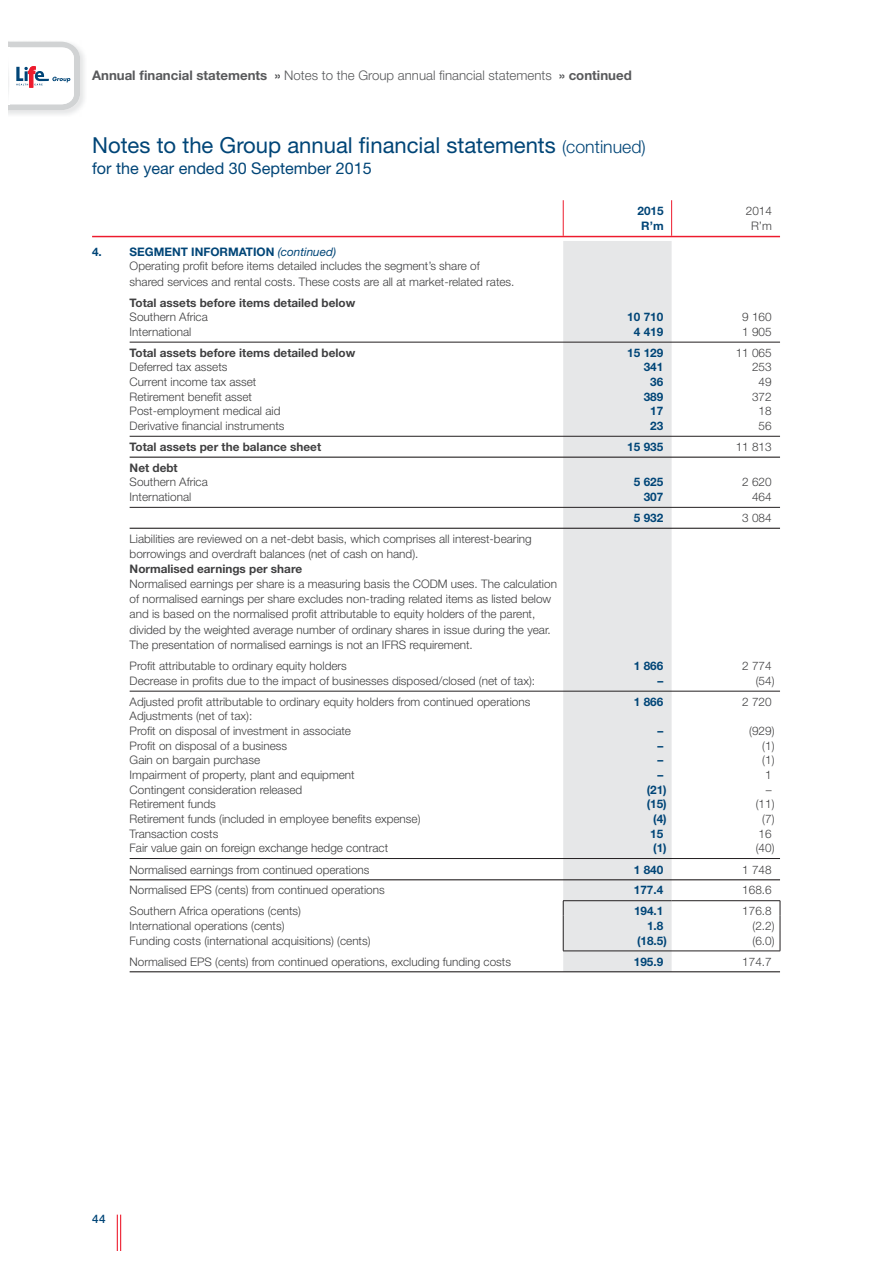
<style>
.page{position:relative;width:893px;height:1263px;background:#fff}
.page>*{position:absolute;margin:0;border:0;box-sizing:border-box;transform-origin:0 0}
.t1{font:22.05px "Helvetica Neue LT Std";color:#004577}
.t2{font:16.2px "Helvetica Neue LT Std";color:#004577}
.t3{font:300 13.2px "Helvetica Neue LT Std";color:#58595b}
.t4{font:300 11.7px/15.5px "Helvetica Neue LT Std";color:#404041}
.t5{font:700 11.7px "Helvetica Neue LT Std";color:#404041}
.t6{font:700 11.7px/15.5px "Helvetica Neue LT Std";color:#004577;text-align:center}
.t7{font:500 11.7px "Helvetica Neue LT Std";color:#004577}
.s1{font-weight:700}
.s2{font-weight:300;font-size:17.7px}
.s3{font-weight:700;color:#004577}
.s4{font-weight:400;font-style:italic;color:#004577}
</style>
<div class="page">
<hr style="left:117px;top:1215px;width:1px;height:35px;background:#ed1b2d">
<hr style="left:120px;top:1215px;width:1px;height:35px;background:#ed1b2d">
<svg style="left:9px;top:42px;width:71px;height:68px"></svg>
<div style="left:563px;top:241px;width:108px;height:730px;background:#e6e7e8"></div>
<hr style="left:130px;top:342px;width:650px;height:1px;background:#231f20">
<hr style="left:130px;top:436px;width:650px;height:1px;background:#231f20">
<hr style="left:130px;top:457px;width:650px;height:1px;background:#231f20">
<hr style="left:130px;top:507px;width:650px;height:1px;background:#231f20">
<hr style="left:130px;top:528px;width:650px;height:1px;background:#231f20">
<hr style="left:130px;top:691px;width:650px;height:1px;background:#231f20">
<hr style="left:130px;top:858px;width:650px;height:1px;background:#231f20">
<hr style="left:130px;top:879px;width:650px;height:1px;background:#231f20">
<hr style="left:563px;top:900px;width:108px;height:1px;background:#231f20">
<hr style="left:671px;top:900px;width:109px;height:1px;background:#231f20">
<svg style="left:563px;top:901px;width:1px;height:50px"></svg>
<svg style="left:779px;top:901px;width:1px;height:50px"></svg>
<hr style="left:563px;top:951px;width:217px;height:1px;background:#231f20">
<hr style="left:130px;top:971px;width:650px;height:1px;background:#231f20">
<hr style="left:92px;top:236px;width:688px;height:1px;background:#ed1b2d">
<hr style="left:563px;top:200px;width:1px;height:36px;background:#ed1b2d">
<hr style="left:671px;top:200px;width:1px;height:36px;background:#ed1b2d">
<p class="t3" style="left:92px;top:71px;width:541px"><span class="s1">Annual financial statements »</span> Notes to the Group annual financial statements <span class="s1">» continued</span></p>
<h1 class="t1" style="left:92px;top:138px;width:555px">Notes to the Group annual financial statements <span class="s2">(continued)</span></h1>
<h2 class="t2" style="left:92px;top:163px;width:281px">for the year ended 30 September 2015</h2>
<p class="t6" style="left:637px;top:204px;width:28px">2015<br>R’m</p>
<p class="t4" style="left:745px;top:204px;width:28px;text-align:center">2014<br>R’m</p>
<p class="t4" style="left:130px;top:245px;width:386px;line-height:15px;text-indent:-38px"><span class="s3">4. SEGMENT INFORMATION</span> <span class="s4">(continued)<br></span>Operating profit before items detailed includes the segment’s share of shared services and rental costs. These costs are all at market-related rates.</p>
<p class="t5" style="left:130px;top:298px;width:227px">Total assets before items detailed below</p>
<p class="t4" style="left:130px;top:311px;width:80px">Southern Africa</p>
<p class="t6" style="left:627px;top:311px;width:37px">10 710</p>
<p class="t4" style="left:742px;top:311px;width:31px">9 160</p>
<p class="t4" style="left:130px;top:325px;width:63px">International</p>
<p class="t6" style="left:634px;top:325px;width:31px">4 419</p>
<p class="t4" style="left:742px;top:325px;width:31px">1 905</p>
<p class="t5" style="left:130px;top:348px;width:227px">Total assets before items detailed below</p>
<p class="t6" style="left:627px;top:346px;width:37px">15 129</p>
<p class="t4" style="left:735px;top:346px;width:37px">11 065</p>
<p class="t4" style="left:130px;top:361px;width:99px">Deferred tax assets</p>
<p class="t6" style="left:643px;top:361px;width:21px">341</p>
<p class="t4" style="left:752px;top:361px;width:21px">253</p>
<p class="t4" style="left:130px;top:376px;width:128px">Current income tax asset</p>
<p class="t6" style="left:650px;top:376px;width:15px">36</p>
<p class="t4" style="left:758px;top:376px;width:15px">49</p>
<p class="t4" style="left:130px;top:390px;width:124px">Retirement benefit asset</p>
<p class="t6" style="left:643px;top:390px;width:21px">389</p>
<p class="t4" style="left:752px;top:390px;width:21px">372</p>
<p class="t4" style="left:130px;top:405px;width:152px">Post-employment medical aid</p>
<p class="t6" style="left:650px;top:405px;width:15px">17</p>
<p class="t4" style="left:758px;top:405px;width:15px">18</p>
<p class="t4" style="left:130px;top:420px;width:156px">Derivative financial instruments</p>
<p class="t6" style="left:650px;top:420px;width:15px">23</p>
<p class="t4" style="left:758px;top:420px;width:15px">56</p>
<p class="t5" style="left:130px;top:443px;width:193px">Total assets per the balance sheet</p>
<p class="t6" style="left:627px;top:440px;width:37px">15 935</p>
<p class="t4" style="left:735px;top:440px;width:37px">11 813</p>
<p class="t5" style="left:130px;top:463px;width:50px">Net debt</p>
<p class="t4" style="left:130px;top:476px;width:80px">Southern Africa</p>
<p class="t6" style="left:633px;top:476px;width:31px">5 625</p>
<p class="t4" style="left:742px;top:476px;width:31px">2 620</p>
<p class="t4" style="left:130px;top:491px;width:63px">International</p>
<p class="t6" style="left:643px;top:491px;width:21px">307</p>
<p class="t4" style="left:752px;top:491px;width:21px">464</p>
<p class="t6" style="left:633px;top:512px;width:31px">5 932</p>
<p class="t4" style="left:742px;top:512px;width:31px">3 084</p>
<p class="t4" style="left:130px;top:532px;width:403px">Liabilities are reviewed on a net-debt basis, which comprises all interest-bearing borrowings and overdraft balances (net of cash on hand).</p>
<p class="t5" style="left:130px;top:565px;width:174px">Normalised earnings per share</p>
<p class="t4" style="left:130px;top:577px;width:429px">Normalised earnings per share is a measuring basis the CODM uses. The calculation of normalised earnings per share excludes non-trading related items as listed below and is based on the normalised profit attributable to equity holders of the parent, divided by the weighted average number of ordinary shares in issue during the year.<br>The presentation of normalised earnings is not an IFRS requirement.</p>
<p class="t4" style="left:130px;top:660px;width:219px">Profit attributable to ordinary equity holders</p>
<p class="t6" style="left:633px;top:660px;width:31px">1 866</p>
<p class="t4" style="left:742px;top:660px;width:31px">2 774</p>
<p class="t4" style="left:130px;top:674px;width:407px">Decrease in profits due to the impact of businesses disposed/closed (net of tax):</p>
<p class="t6" style="left:657px;top:674px;width:7px">–</p>
<p class="t4" style="left:755px;top:674px;width:20px">(54)</p>
<p class="t4" style="left:130px;top:695px;width:402px">Adjusted profit attributable to ordinary equity holders from continued operations</p>
<p class="t6" style="left:633px;top:695px;width:31px">1 866</p>
<p class="t4" style="left:742px;top:695px;width:31px">2 720</p>
<p class="t4" style="left:130px;top:710px;width:223px;line-height:14.7px">Adjustments (net of tax):<br>Profit on disposal of investment in associate</p>
<p class="t6" style="left:657px;top:725px;width:7px">–</p>
<p class="t4" style="left:749px;top:725px;width:27px">(929)</p>
<p class="t4" style="left:130px;top:739px;width:159px">Profit on disposal of a business</p>
<p class="t6" style="left:657px;top:739px;width:7px">–</p>
<p class="t4" style="left:762px;top:739px;width:14px">(1)</p>
<p class="t4" style="left:130px;top:754px;width:132px">Gain on bargain purchase</p>
<p class="t6" style="left:657px;top:754px;width:7px">–</p>
<p class="t4" style="left:762px;top:754px;width:14px">(1)</p>
<p class="t4" style="left:130px;top:769px;width:226px">Impairment of property, plant and equipment</p>
<p class="t6" style="left:657px;top:769px;width:7px">–</p>
<p class="t4" style="left:765px;top:769px;width:8px">1</p>
<p class="t4" style="left:130px;top:783px;width:174px">Contingent consideration released</p>
<p class="t6" style="left:646px;top:783px;width:22px">(21)</p>
<p class="t4" style="left:765px;top:783px;width:7px">–</p>
<p class="t4" style="left:130px;top:798px;width:88px">Retirement funds</p>
<p class="t6" style="left:646px;top:798px;width:22px">(15)</p>
<p class="t4" style="left:755px;top:798px;width:20px">(11)</p>
<p class="t4" style="left:130px;top:813px;width:292px">Retirement funds (included in employee benefits expense)</p>
<p class="t6" style="left:653px;top:812px;width:15px">(4)</p>
<p class="t4" style="left:762px;top:813px;width:14px">(7)</p>
<p class="t4" style="left:130px;top:827px;width:90px">Transaction costs</p>
<p class="t6" style="left:650px;top:827px;width:15px">15</p>
<p class="t4" style="left:758px;top:827px;width:15px">16</p>
<p class="t4" style="left:130px;top:842px;width:260px">Fair value gain on foreign exchange hedge contract</p>
<p class="t6" style="left:653px;top:842px;width:15px">(1)</p>
<p class="t4" style="left:755px;top:842px;width:20px">(40)</p>
<p class="t4" style="left:130px;top:863px;width:241px">Normalised earnings from continued operations</p>
<p class="t6" style="left:633px;top:863px;width:31px">1 840</p>
<p class="t4" style="left:742px;top:863px;width:31px">1 748</p>
<p class="t4" style="left:130px;top:884px;width:257px">Normalised EPS (cents) from continued operations</p>
<p class="t6" style="left:633px;top:884px;width:31px">177.4</p>
<p class="t4" style="left:742px;top:884px;width:31px">168.6</p>
<p class="t4" style="left:130px;top:905px;width:173px">Southern Africa operations (cents)</p>
<p class="t6" style="left:634px;top:905px;width:31px">194.1</p>
<p class="t4" style="left:742px;top:905px;width:31px">176.8</p>
<p class="t4" style="left:130px;top:920px;width:156px">International operations (cents)</p>
<p class="t6" style="left:647px;top:920px;width:18px">1.8</p>
<p class="t4" style="left:752px;top:920px;width:24px">(2.2)</p>
<p class="t4" style="left:130px;top:934px;width:242px">Funding costs (international acquisitions) (cents)</p>
<p class="t6" style="left:637px;top:934px;width:31px">(18.5)</p>
<p class="t4" style="left:752px;top:934px;width:24px">(6.0)</p>
<p class="t4" style="left:130px;top:955px;width:383px">Normalised EPS (cents) from continued operations, excluding funding costs</p>
<p class="t6" style="left:634px;top:955px;width:31px">195.9</p>
<p class="t4" style="left:742px;top:955px;width:31px">174.7</p>
<p class="t7" style="left:92px;top:1215px;width:15px">44</p>
</div>
